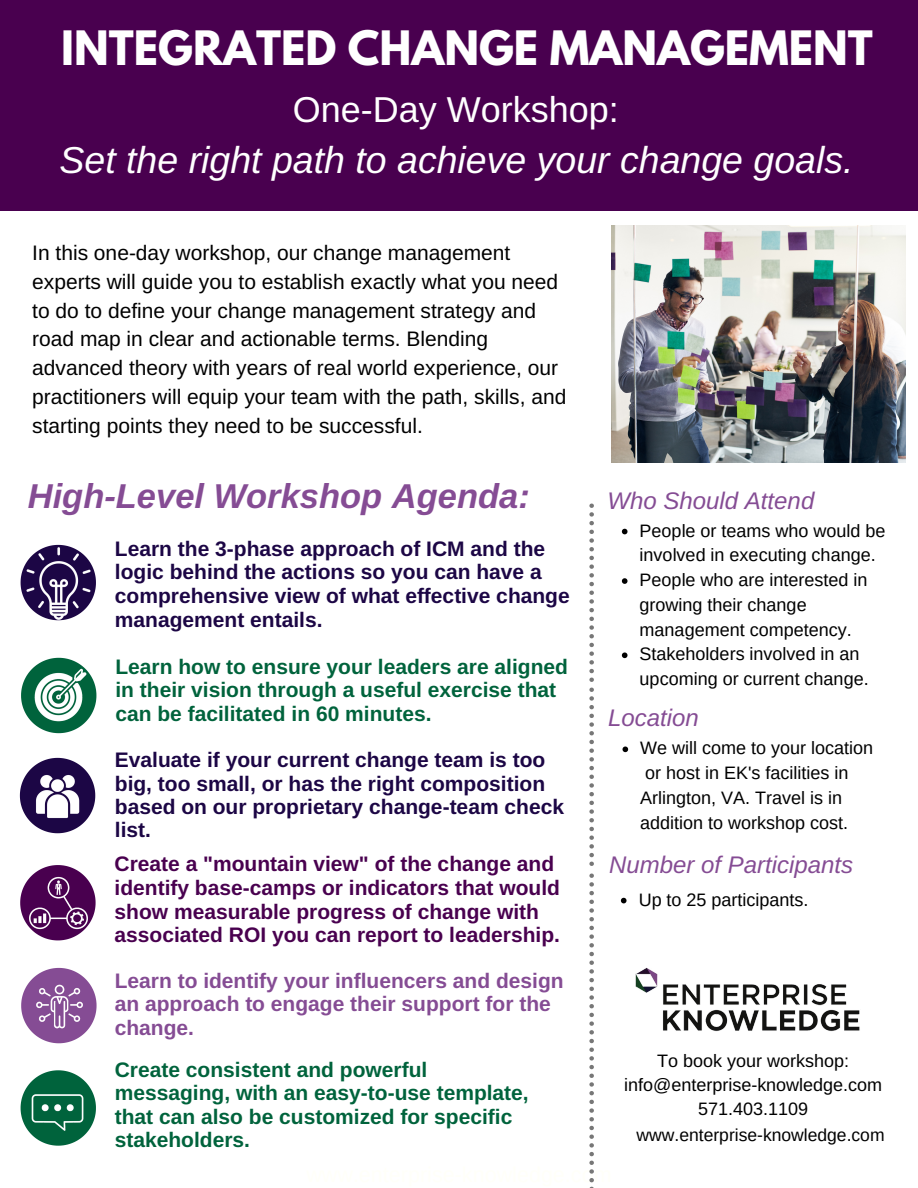
<style>
.page{position:relative;width:918px;height:1188px;background:#fff}
.page>*{position:absolute;margin:0;border:0;box-sizing:border-box;transform-origin:0 0}
.t1{font:700 42px "League Spartan";color:#fff}
.t2{font:italic 37.5px "Arimo";color:#fff}
.t3{font:36px "Arimo";color:#fff}
.t4{font:italic 700 34.5px "Arimo";color:#854c94}
.t5{font:italic 24px "Arimo";color:#854c94}
.t6{font:21px/28.8px "Arimo";color:#000}
.t7{font:700 21px/23.1px "Arimo";color:#1c0645}
.t8{font:700 21px/23.7px "Arimo";color:#00633c}
.t9{font:700 21px/23.7px "Arimo";color:#49004f}
.t10{font:700 21px/23.7px "Arimo";color:#854c94}
.t11{font:18px/24.8px "Arimo";color:#000}
.t12{font:18px/24.3px "Arimo";color:#000;text-align:center}
.t13{font:17.55px "Arimo";color:#000}
</style>
<div class="page">
<div style="left:0;top:0;width:918px;height:210px;background:#49004f"></div>
<img style="left:635px;top:967px;width:225px;height:65px">
<svg style="left:589px;top:504px;width:5px;height:178px"></svg>
<svg style="left:589px;top:688px;width:5px;height:178px"></svg>
<svg style="left:589px;top:874px;width:5px;height:314px"></svg>
<img style="left:612px;top:226px;width:293px;height:237px">
<svg style="left:21px;top:681px;width:47px;height:52px"></svg>
<img style="left:24px;top:658px;width:73px;height:74px">
<svg style="left:49px;top:758px;width:46px;height:47px"></svg>
<img style="left:20px;top:759px;width:74px;height:74px">
<svg style="left:87px;top:879px;width:9px;height:48px"></svg>
<img style="left:20px;top:865px;width:67px;height:76px">
<svg style="left:21px;top:968px;width:47px;height:49px"></svg>
<img style="left:23px;top:969px;width:74px;height:74px">
<svg style="left:40px;top:1070px;width:56px;height:50px"></svg>
<img style="left:20px;top:1075px;width:74px;height:71px">
<svg style="left:622px;top:529px;width:6px;height:5px"></svg>
<svg style="left:622px;top:578px;width:6px;height:6px"></svg>
<svg style="left:622px;top:652px;width:6px;height:6px"></svg>
<svg style="left:621px;top:898px;width:6px;height:5px"></svg>
<svg style="left:623px;top:747px;width:5px;height:5px"></svg>
<svg style="left:21px;top:545px;width:75px;height:52px"></svg>
<img style="left:23px;top:546px;width:70px;height:75px">
<h1 class="t1" style="left:61px;top:27px;width:813px">INTEGRATED CHANGE MANAGEMENT</h1>
<h3 class="t3" style="left:293px;top:89px;width:327px">One-Day Workshop:</h3>
<h2 class="t2" style="left:60px;top:140px;width:795px">Set the right path to achieve your change goals.</h2>
<p class="t6" style="left:32px;top:238px;width:536px">In this one-day workshop, our change management experts will guide you to establish exactly what you need to do to define your change management strategy and road map in clear and actionable terms. Blending advanced theory with years of real world experience, our practitioners will equip your team with the path, skills, and starting points they need to be successful.</p>
<h3 class="t4" style="left:28px;top:477px;width:504px">High-Level Workshop Agenda:</h3>
<p class="t7" style="left:115px;top:537px;width:456px;line-height:23.7px">Learn the 3-phase approach of ICM and the logic behind the actions so you can have a comprehensive view of what effective change management entails.</p>
<p class="t8" style="left:115px;top:654px;width:454px">Learn how to ensure your leaders are aligned in their vision through a useful exercise that can be facilitated in 60 minutes.</p>
<p class="t7" style="left:115px;top:749px;width:451px">Evaluate if your current change team is too big, too small, or has the right composition based on our proprietary change-team check list.</p>
<p class="t9" style="left:115px;top:852px;width:447px">Create a "mountain view" of the change and identify base-camps or indicators that would show measurable progress of change with associated ROI you can report to leadership.</p>
<p class="t10" style="left:115px;top:969px;width:450px">Learn to identify your influencers and design an approach to engage their support for the change.</p>
<p class="t8" style="left:115px;top:1057px;width:416px">Create consistent and powerful messaging, with an easy-to-use template, that can also be customized for specific stakeholders.</p>
<p class="t5" style="left:608px;top:487px;width:208px">Who Should Attend</p>
<p class="t11" style="left:640px;top:518px;width:247px">People or teams who would be involved in executing change.<br>People who are interested in growing their change management competency.<br>Stakeholders involved in an upcoming or current change.</p>
<p class="t5" style="left:608px;top:705px;width:92px">Location</p>
<p class="t11" style="left:640px;top:736px;width:234px">We will come to your location or host in EK's facilities in<br>Arlington, VA. Travel is in addition to workshop cost.</p>
<p class="t5" style="left:609px;top:851px;width:246px">Number of Participants</p>
<p class="t11" style="left:639px;top:887px;width:171px">Up to 25 participants.</p>
<p class="t12" style="left:624px;top:1048px;width:260px">To book your workshop: info@enterprise-knowledge.com<br>571.403.1109</p>
<p class="t13" style="left:637px;top:1126px;width:249px">www.enterprise-knowledge.com</p>
</div>
